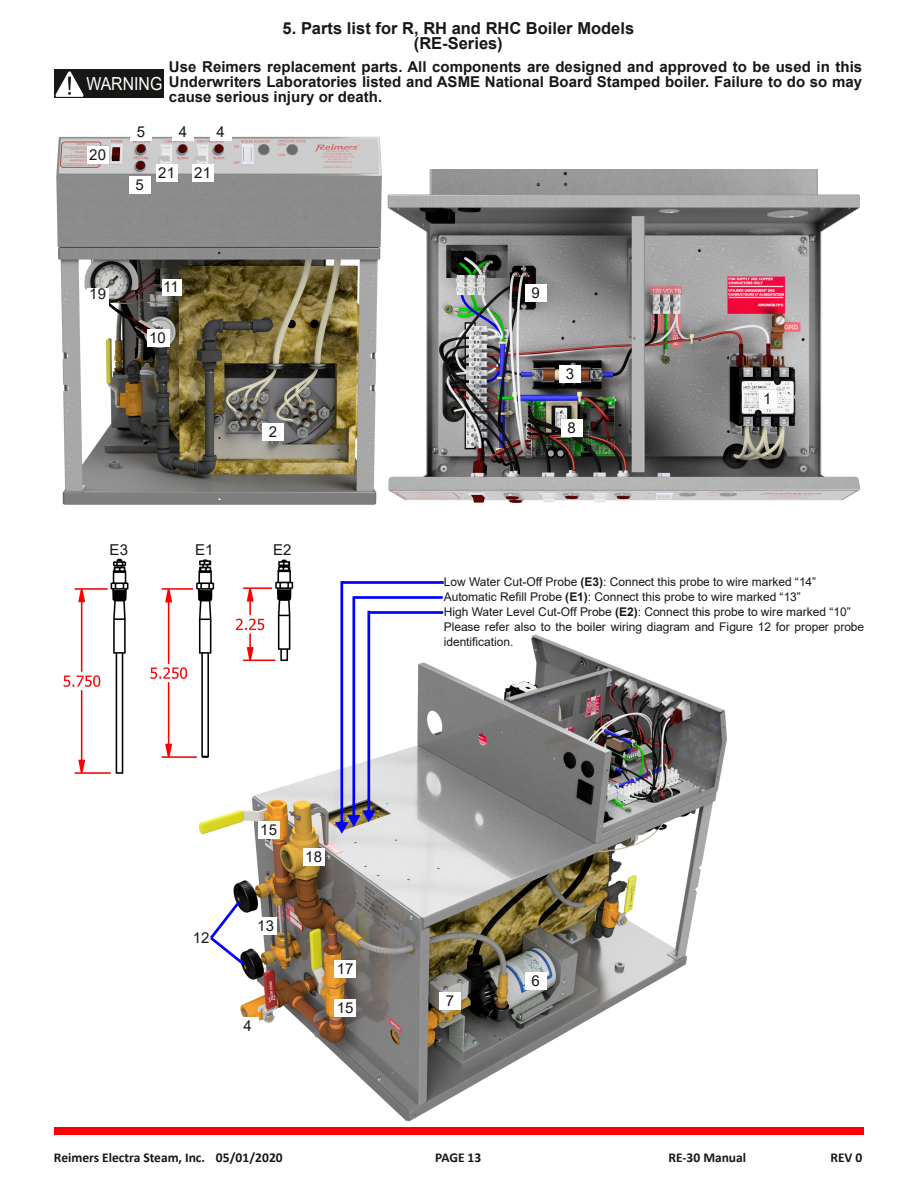
<style>
.page{position:relative;width:918px;height:1188px;background:#fff}
.page>*{position:absolute;margin:0;border:0;box-sizing:border-box;transform-origin:0 0}
.t1{font:18px "Arial";color:#fff;scale:.88 1}
.t2{font:700 16.5px/15px "Arial";color:#181715;text-align:center}
.t3{font:700 15px/15px "Arial";color:#181715;text-align:justify}
.t4{font:15px "Arial";letter-spacing:.005em;color:#181715}
.t5{font:700 13.5px "Calibri";color:#181715}
.t6{font:12px/15px "Arial";letter-spacing:-.005em;color:#181715}
.s1{font-weight:700}
</style>
<div class="page">
<div style="left:54px;top:1127px;width:810px;height:7px;background:#f00"></div>
<img style="left:56px;top:136px;width:326px;height:369px">
<img style="left:387px;top:170px;width:473px;height:333px">
<img style="left:199px;top:631px;width:528px;height:491px">
<img style="left:63px;top:558px;width:237px;height:220px">
<div style="left:162px;top:279px;width:19px;height:17px;background:#fff"></div>
<div style="left:147px;top:329px;width:22px;height:18px;background:#fff"></div>
<div style="left:759px;top:390px;width:18px;height:18px;background:#fff"></div>
<div style="left:87px;top:288px;width:22px;height:18px;background:#fff"></div>
<div style="left:525px;top:284px;width:22px;height:18px;background:#fff"></div>
<div style="left:559px;top:365px;width:22px;height:18px;background:#fff"></div>
<div style="left:87px;top:146px;width:22px;height:18px;background:#fff"></div>
<div style="left:156px;top:164px;width:22px;height:18px;background:#fff"></div>
<div style="left:561px;top:419px;width:22px;height:18px;background:#fff"></div>
<div style="left:192px;top:164px;width:22px;height:18px;background:#fff"></div>
<div style="left:172px;top:123px;width:22px;height:18px;background:#fff"></div>
<div style="left:334px;top:960px;width:22px;height:18px;background:#fff"></div>
<div style="left:439px;top:992px;width:22px;height:18px;background:#fff"></div>
<div style="left:525px;top:972px;width:22px;height:18px;background:#fff"></div>
<div style="left:303px;top:848px;width:22px;height:18px;background:#fff"></div>
<div style="left:258px;top:821px;width:22px;height:18px;background:#fff"></div>
<div style="left:255px;top:917px;width:22px;height:18px;background:#fff"></div>
<div style="left:237px;top:1017px;width:22px;height:18px;background:#fff"></div>
<hr style="left:342px;top:581px;width:102px;height:3px;background:#00f">
<hr style="left:340px;top:581px;width:3px;height:245px;background:#00f">
<hr style="left:354px;top:596px;width:89px;height:3px;background:#00f">
<hr style="left:352px;top:596px;width:3px;height:223px;background:#00f">
<hr style="left:369px;top:611px;width:74px;height:3px;background:#00f">
<hr style="left:367px;top:611px;width:3px;height:203px;background:#00f">
<svg style="left:335px;top:811px;width:41px;height:23px"></svg>
<div style="left:54px;top:70px;width:109px;height:28px;background:#181715"></div>
<img style="left:56px;top:72px;width:28px;height:24px">
<div style="left:210px;top:123px;width:22px;height:18px;background:#fff"></div>
<div style="left:130px;top:123px;width:22px;height:18px;background:#fff"></div>
<div style="left:129px;top:176px;width:22px;height:18px;background:#fff"></div>
<div style="left:262px;top:423px;width:22px;height:18px;background:#fff"></div>
<div style="left:334px;top:999px;width:22px;height:18px;background:#fff"></div>
<div style="left:190px;top:929px;width:22px;height:18px;background:#fff"></div>
<svg style="left:207px;top:897px;width:41px;height:71px"></svg>
<h2 class="t2" style="left:283px;top:21px;width:353px">5. Parts list for R, RH and RHC Boiler Models (RE-Series)</h2>
<p class="t3" style="left:169px;top:59px;width:695px">Use Reimers replacement parts. All components are designed and approved to be used in this Underwriters Laboratories listed and ASME National Board Stamped boiler. Failure to do so may cause serious injury or death.</p>
<h1 class="t1" style="left:86px;top:74px;width:88px">WARNING</h1>
<p class="t4" style="left:137px;top:123px;width:10px">5</p>
<p class="t4" style="left:216px;top:124px;width:10px">4</p>
<p class="t4" style="left:179px;top:124px;width:10px">4</p>
<p class="t4" style="left:89px;top:146px;width:18px">20</p>
<p class="t4" style="left:135px;top:176px;width:10px">5</p>
<p class="t4" style="left:158px;top:164px;width:18px">21</p>
<p class="t4" style="left:194px;top:164px;width:18px">21</p>
<p class="t4" style="left:163px;top:279px;width:17px">11</p>
<p class="t4" style="left:149px;top:329px;width:18px">10</p>
<p class="t4" style="left:89px;top:286px;width:18px">19</p>
<p class="t4" style="left:531px;top:284px;width:10px">9</p>
<p class="t4" style="left:269px;top:424px;width:10px">2</p>
<p class="t4" style="left:566px;top:365px;width:10px">3</p>
<p class="t4" style="left:567px;top:419px;width:10px">8</p>
<p class="t4" style="left:110px;top:541px;width:20px">E3</p>
<p class="t4" style="left:195px;top:541px;width:20px">E1</p>
<p class="t4" style="left:273px;top:541px;width:20px">E2</p>
<p class="t4" style="left:763px;top:391px;width:10px">1</p>
<p class="t4" style="left:193px;top:929px;width:18px">12</p>
<p class="t4" style="left:260px;top:821px;width:18px">15</p>
<p class="t4" style="left:257px;top:917px;width:18px">13</p>
<p class="t4" style="left:243px;top:1018px;width:10px">4</p>
<p class="t4" style="left:305px;top:848px;width:18px">18</p>
<p class="t4" style="left:337px;top:961px;width:18px">17</p>
<p class="t4" style="left:337px;top:1000px;width:18px">15</p>
<p class="t6" style="left:444px;top:574px;width:422px">Low Water Cut-Off Probe <span class="s1">(E3)</span>: Connect this probe to wire marked “14” Automatic Refill Probe <span class="s1">(E1)</span>: Connect this probe to wire marked “13”<br>High Water Level Cut-Off Probe <span class="s1">(E2)</span>: Connect this probe to wire marked “10” Please refer also to the boiler wiring diagram and Figure 12 for proper probe identification.</p>
<p class="t4" style="left:446px;top:992px;width:10px">7</p>
<p class="t4" style="left:531px;top:973px;width:10px">6</p>
<p class="t5" style="left:54px;top:1152px;width:230px">Reimers Electra Steam, Inc. 05/01/2020</p>
<p class="t5" style="left:435px;top:1152px;width:48px">PAGE 13</p>
<p class="t5" style="left:668px;top:1152px;width:79px">RE‐30 Manual</p>
<p class="t5" style="left:830px;top:1152px;width:34px">REV 0</p>
</div>
